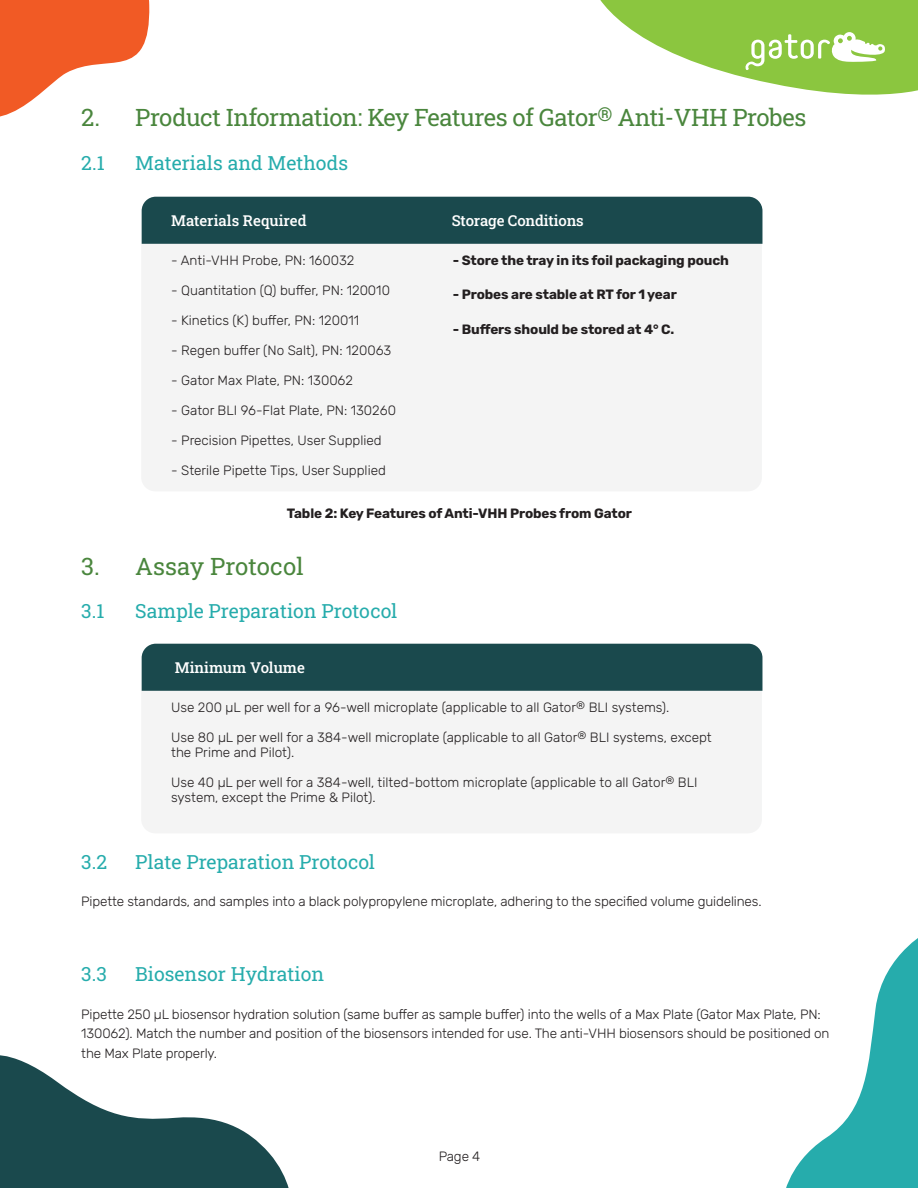
<style>
.page{position:relative;width:918px;height:1188px;background:#fff}
.page>*{position:absolute;margin:0;border:0;box-sizing:border-box;transform-origin:0 0}
.t1{font:24px "Roboto Slab";letter-spacing:-.02em;color:#4a863d}
.t2{font:24px "Roboto Slab";color:#4a863d}
.t3{font:19.5px "Roboto Slab";color:#26acac}
.t4{font:500 15px "Roboto Slab";letter-spacing:-.005em;color:#fff}
.t5{font:300 13.5px/15px "Rubik";letter-spacing:-.005em;color:#231f20}
.t6{font:700 13.5px "Rubik";letter-spacing:-.01em;color:#231f20}
</style>
<div class="page">
<svg style="left:600px;top:0;width:318px;height:95px"></svg>
<svg style="left:0;top:1055px;width:289px;height:133px"></svg>
<svg style="left:786px;top:938px;width:132px;height:250px"></svg>
<svg style="left:0;top:0;width:150px;height:117px"></svg>
<div style="left:142px;top:244px;width:620px;height:247px;background:#f4f4f4"></div>
<div style="left:142px;top:197px;width:620px;height:47px;background:#1a494d"></div>
<div style="left:142px;top:691px;width:620px;height:142px;background:#f4f4f4"></div>
<div style="left:142px;top:644px;width:620px;height:47px;background:#1a494d"></div>
<h1 class="t1" style="left:81px;top:101px;width:727px">2. Product Information: Key Features of Gator<sup>®</sup> Anti-VHH Probes</h1>
<h2 class="t3" style="left:81px;top:149px;width:25px">2.1</h2>
<h2 class="t3" style="left:135px;top:149px;width:214px">Materials and Methods</h2>
<p class="t4" style="left:171px;top:210px;width:137px">Materials Required</p>
<p class="t4" style="left:452px;top:210px;width:133px">Storage Conditions</p>
<p class="t5" style="left:171px;top:253px;width:185px">- Anti-VHH Probe, PN: 160032</p>
<p class="t5" style="left:171px;top:283px;width:220px">- Quantitation (Q) buffer, PN: 120010</p>
<p class="t5" style="left:171px;top:313px;width:190px">- Kinetics (K) buffer, PN: 120011</p>
<p class="t5" style="left:171px;top:343px;width:222px">- Regen buffer (No Salt), PN: 120063</p>
<p class="t5" style="left:171px;top:373px;width:183px">- Gator Max Plate, PN: 130062</p>
<p class="t5" style="left:171px;top:403px;width:226px">- Gator BLI 96-Flat Plate, PN: 130260</p>
<p class="t5" style="left:171px;top:433px;width:212px">- Precision Pipettes, User Supplied</p>
<p class="t5" style="left:171px;top:463px;width:216px">- Sterile Pipette Tips, User Supplied</p>
<p class="t6" style="left:453px;top:253px;width:278px">- Store the tray in its foil packaging pouch</p>
<p class="t6" style="left:453px;top:287px;width:226px">- Probes are stable at RT for 1 year</p>
<p class="t6" style="left:453px;top:322px;width:223px">- Buffers should be stored at 4° C.</p>
<p class="t6" style="left:287px;top:506px;width:346px">Table 2: Key Features of Anti-VHH Probes from Gator</p>
<h1 class="t2" style="left:81px;top:550px;width:224px">3. Assay Protocol</h1>
<h2 class="t3" style="left:81px;top:598px;width:25px">3.1</h2>
<h2 class="t3" style="left:135px;top:598px;width:264px">Sample Preparation Protocol</h2>
<p class="t4" style="left:175px;top:657px;width:132px">Minimum Volume</p>
<p class="t5" style="left:171px;top:700px;width:500px">Use 200 µL per well for a 96-well microplate (applicable to all Gator<sup>®</sup> BLI systems).</p>
<p class="t5" style="left:171px;top:730px;width:542px">Use 80 µL per well for a 384-well microplate (applicable to all Gator<sup>®</sup> BLI systems, except the Prime and Pilot).</p>
<p class="t5" style="left:171px;top:775px;width:528px">Use 40 µL per well for a 384-well, tilted-bottom microplate (applicable to all Gator<sup>®</sup> BLI system, except the Prime &amp; Pilot).</p>
<h2 class="t3" style="left:81px;top:848px;width:27px">3.2</h2>
<h2 class="t3" style="left:135px;top:848px;width:241px">Plate Preparation Protocol</h2>
<p class="t5" style="left:81px;top:894px;width:682px">Pipette standards, and samples into a black polypropylene microplate, adhering to the specified volume guidelines.</p>
<h2 class="t3" style="left:81px;top:961px;width:27px">3.3</h2>
<h2 class="t3" style="left:135px;top:961px;width:190px">Biosensor Hydration</h2>
<p class="t5" style="left:81px;top:1005px;width:750px;line-height:19.5px">Pipette 250 µL biosensor hydration solution (same buffer as sample buffer) into the wells of a Max Plate (Gator Max Plate, PN:<br>130062). Match the number and position of the biosensors intended for use. The anti-VHH biosensors should be positioned on the Max Plate properly.</p>
<p class="t5" style="left:439px;top:1149px;width:43px">Page 4</p>
</div>
